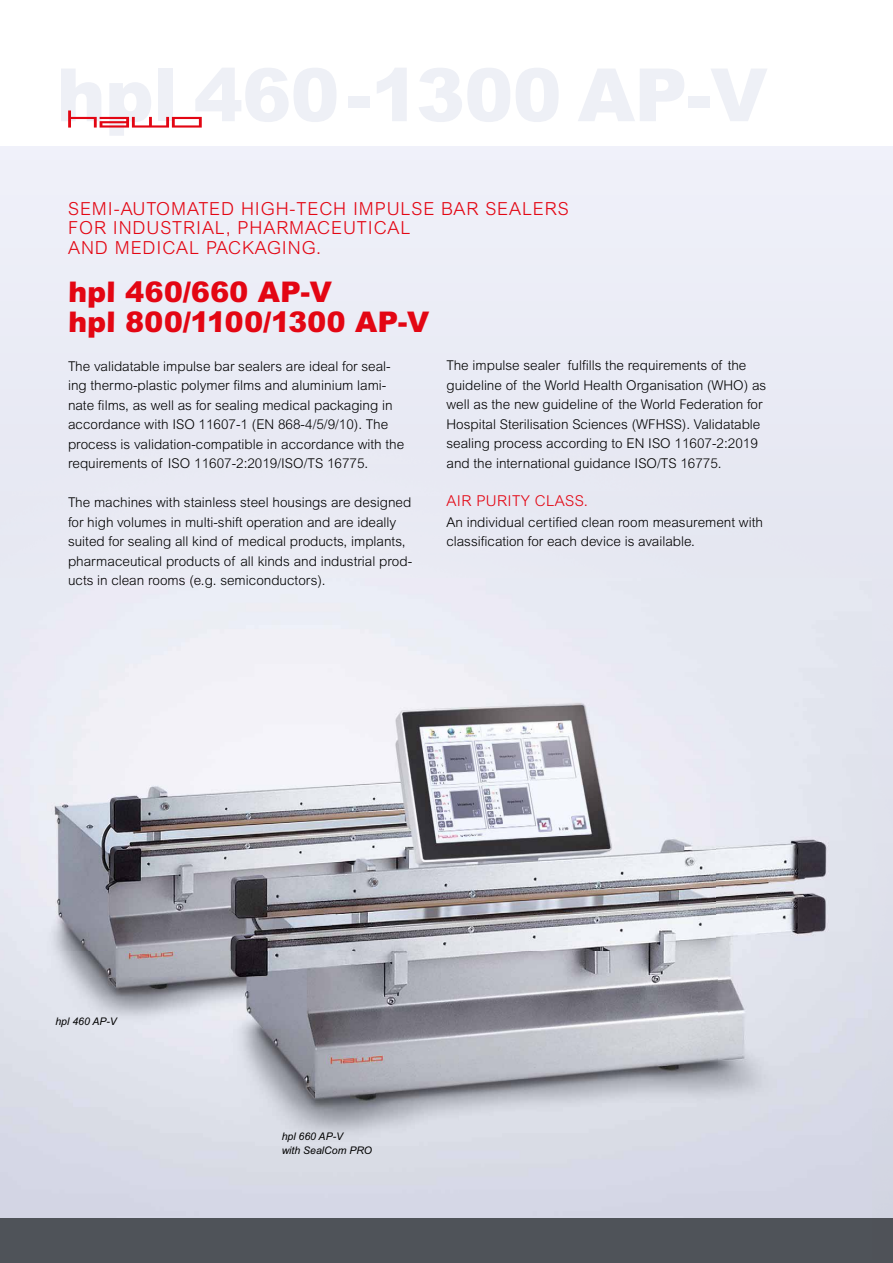
<style>
.page{position:relative;width:893px;height:1263px;background:#fff}
.page>*{position:absolute;margin:0;border:0;box-sizing:border-box;transform-origin:0 0}
.t1{font:900 28.5px/29.2px "Arial MT Std";color:#e30613}
.t2{font:300 18px/19.5px "Arial MT Std";letter-spacing:.05em;color:#e30613}
.t3{font:300 15px "Arial MT Std";letter-spacing:.025em;color:#e30613}
.t4{font:300 13.5px/19.5px "Arial MT Std";color:#000}
.t5{font:italic 10.5px/13.5px "Arial MT Std";color:#000}
</style>
<div class="page">
<div style="left:0;top:146px;width:893px;height:303px;background:#ecedf7"></div>
<img style="left:872px;top:601px;width:21px;height:618px">
<div style="left:0;top:1219px;width:893px;height:44px;background:#4f5258"></div>
<img style="left:0;top:578px;width:872px;height:641px">
<svg style="left:68px;top:110px;width:134px;height:18px"></svg>
<h2 class="t2" style="left:68px;top:198px;width:502px">SEMI-AUTOMATED HIGH-TECH IMPULSE BAR SEALERS<br>FOR INDUSTRIAL, PHARMACEUTICAL<br>AND MEDICAL PACKAGING.</h2>
<h1 class="t1" style="left:68px;top:277px;width:362px">hpl 460/660 AP-V<br>hpl 800/1100/1300 AP-V</h1>
<p class="t4" style="left:68px;top:356px;width:338px">The validatable impulse bar sealers are ideal for seal&shy;ing thermo-plastic polymer films and aluminium lami&shy;nate films, as well as for sealing medical packaging in accordance with ISO 11607-1 (EN 868-4/5/9/10). The process is validation-compatible in accordance with the requirements of ISO 11607-2:2019/ISO/TS 16775.</p>
<p class="t4" style="left:68px;top:492px;width:346px">The machines with stainless steel housings are designed for high volumes in multi-shift operation and are ideally suited for sealing all kind of medical products, implants, pharmaceutical products of all kinds and industrial prod&shy;ucts in clean rooms (e.g. semiconductors).</p>
<p class="t4" style="left:446px;top:356px;width:321px">The impulse sealer fulfills the requirements of the guideline of the World Health Organisation (WHO) as well as the new guideline of the World Federation for Hospital Sterilisation Sciences (WFHSS). Validatable sealing process according to EN ISO 11607-2:2019 and the international guidance ISO/TS 16775.</p>
<p class="t3" style="left:446px;top:492px;width:143px">AIR PURITY CLASS.</p>
<p class="t4" style="left:446px;top:512px;width:318px">An individual certified clean room measurement with classification for each device is available.</p>
<p class="t5" style="left:55px;top:1015px;width:63px">hpl 460 AP-V</p>
<p class="t5" style="left:282px;top:1130px;width:92px">hpl 660 AP-V<br>with SealCom PRO</p>
</div>
